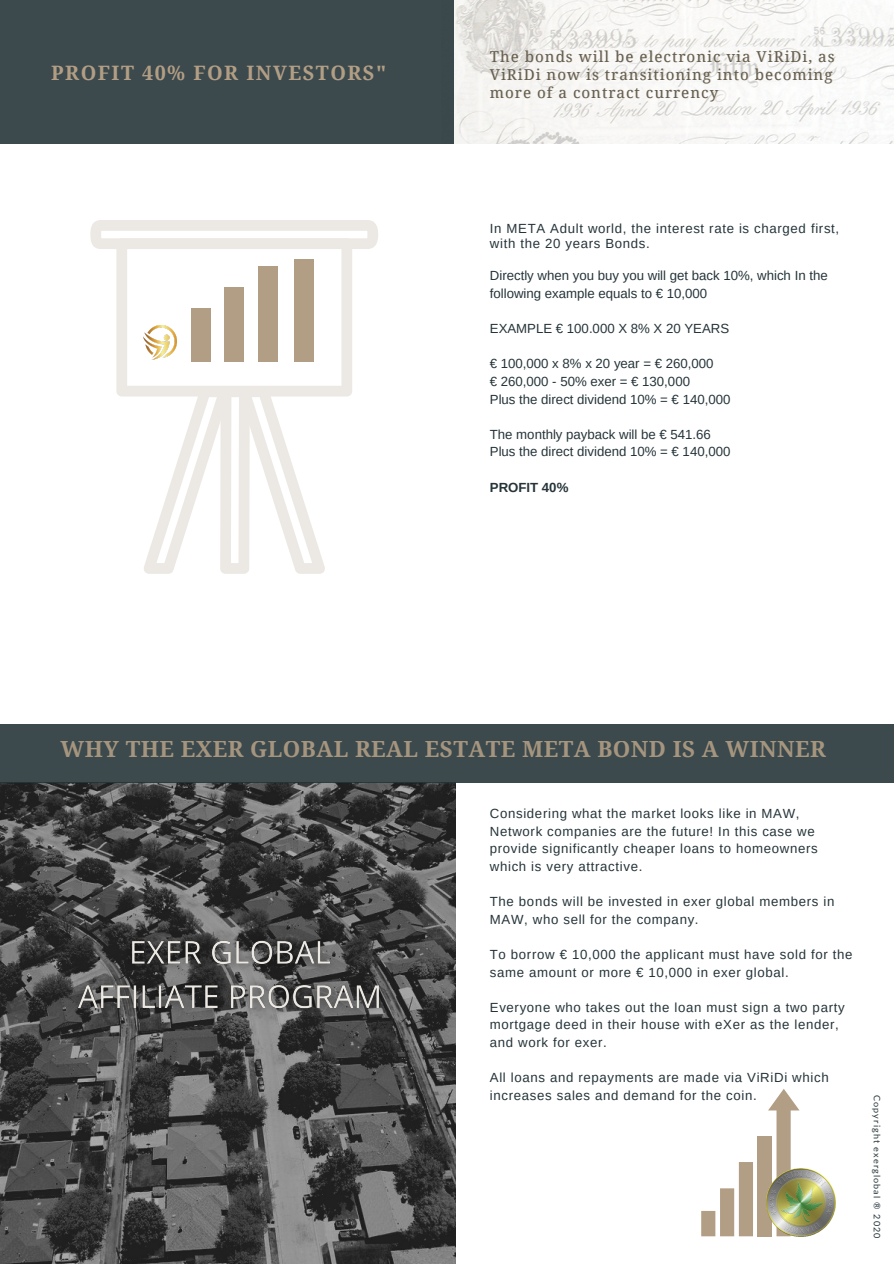
<style>
.page{position:relative;width:894px;height:1264px;background:#fff}
.page>*{position:absolute;margin:0;border:0;box-sizing:border-box;transform-origin:0 0}
.t1{font:700 22.35px "Droid Serif";letter-spacing:.02em;color:#b29e84}
.t2{font:700 19.8px "Droid Serif";letter-spacing:.075em;color:#b29e84}
.t3{font:15px/18px "Droid Serif";letter-spacing:.07em;color:#635d4f}
.t4{font:13.2px/17.5px "Arimo";letter-spacing:.05em;color:#253439}
.t5{font:13.2px/17.5px "Arimo";color:#253439}
.t6{font:700 13.2px "Arimo";color:#253439}
.t7{font:9px "Lato";letter-spacing:.12em;color:#253439}
</style>
<div class="page">
<img style="left:454px;top:0;width:439px;height:143px">
<div style="left:0;top:0;width:454px;height:143px;background:#3c494d"></div>
<img style="left:0;top:782px;width:455px;height:481px">
<div style="left:0;top:724px;width:893px;height:58px;background:#3c494d"></div>
<div style="left:757px;top:1135px;width:14px;height:101px;background:#b29e84"></div>
<div style="left:738px;top:1161px;width:14px;height:75px;background:#b29e84"></div>
<div style="left:719px;top:1188px;width:15px;height:48px;background:#b29e84"></div>
<div style="left:701px;top:1210px;width:14px;height:26px;background:#b29e84"></div>
<svg style="left:767px;top:1089px;width:33px;height:78px"></svg>
<img style="left:766px;top:1167px;width:69px;height:69px">
<img style="left:64px;top:917px;width:340px;height:115px">
<svg style="left:90px;top:220px;width:288px;height:353px"></svg>
<div style="left:294px;top:266px;width:20px;height:96px;background:#b29e84"></div>
<p class="t2" style="left:51px;top:62px;width:336px">PROFIT 40% FOR INVESTORS"</p>
<p class="t3" style="left:489px;top:48px;width:346px">The bonds will be electronic via ViRiDi, as<br>ViRiDi now is transitioning into becoming more of a contract currency</p>
<p class="t4" style="left:489px;top:220px;width:351px;line-height:15.5px">In META Adult world, the interest rate is charged first, with the 20 years Bonds.</p>
<p class="t5" style="left:489px;top:267px;width:339px">Directly when you buy you will get back 10%, which In the following example equals to € 10,000</p>
<p class="t5" style="left:489px;top:320px;width:241px">EXAMPLE € 100.000 X 8% X 20 YEARS</p>
<p class="t5" style="left:489px;top:355px;width:225px">€ 100,000 x 8% x 20 year = € 260,000</p>
<p class="t5" style="left:489px;top:372px;width:202px">€ 260,000 - 50% exer = € 130,000</p>
<p class="t5" style="left:489px;top:390px;width:242px">Plus the direct dividend 10% = € 140,000</p>
<p class="t5" style="left:489px;top:425px;width:222px">The monthly payback will be € 541.66</p>
<p class="t5" style="left:489px;top:443px;width:242px">Plus the direct dividend 10% = € 140,000</p>
<p class="t6" style="left:489px;top:479px;width:80px">PROFIT 40%</p>
<h1 class="t1" style="left:61px;top:736px;width:766px">WHY THE EXER GLOBAL REAL ESTATE META BOND IS A WINNER</h1>
<p class="t4" style="left:489px;top:804px;width:329px">Considering what the market looks like in MAW, Network companies are the future! In this case we provide significantly cheaper loans to homeowners which is very attractive.</p>
<p class="t4" style="left:489px;top:892px;width:346px">The bonds will be invested in exer global members in<br>MAW, who sell for the company.</p>
<p class="t4" style="left:489px;top:945px;width:364px">To borrow € 10,000 the applicant must have sold for the same amount or more € 10,000 in exer global.</p>
<p class="t4" style="left:489px;top:998px;width:356px">Everyone who takes out the loan must sign a two party mortgage deed in their house with eXer as the lender, and work for exer.</p>
<p class="t4" style="left:489px;top:1068px;width:340px">All loans and repayments are made via ViRiDi which increases sales and demand for the coin.</p>
<p class="t7" style="left:882px;top:1095px;width:145px;rotate:90deg">Copyright exerglobal ® 2020</p>
</div>
